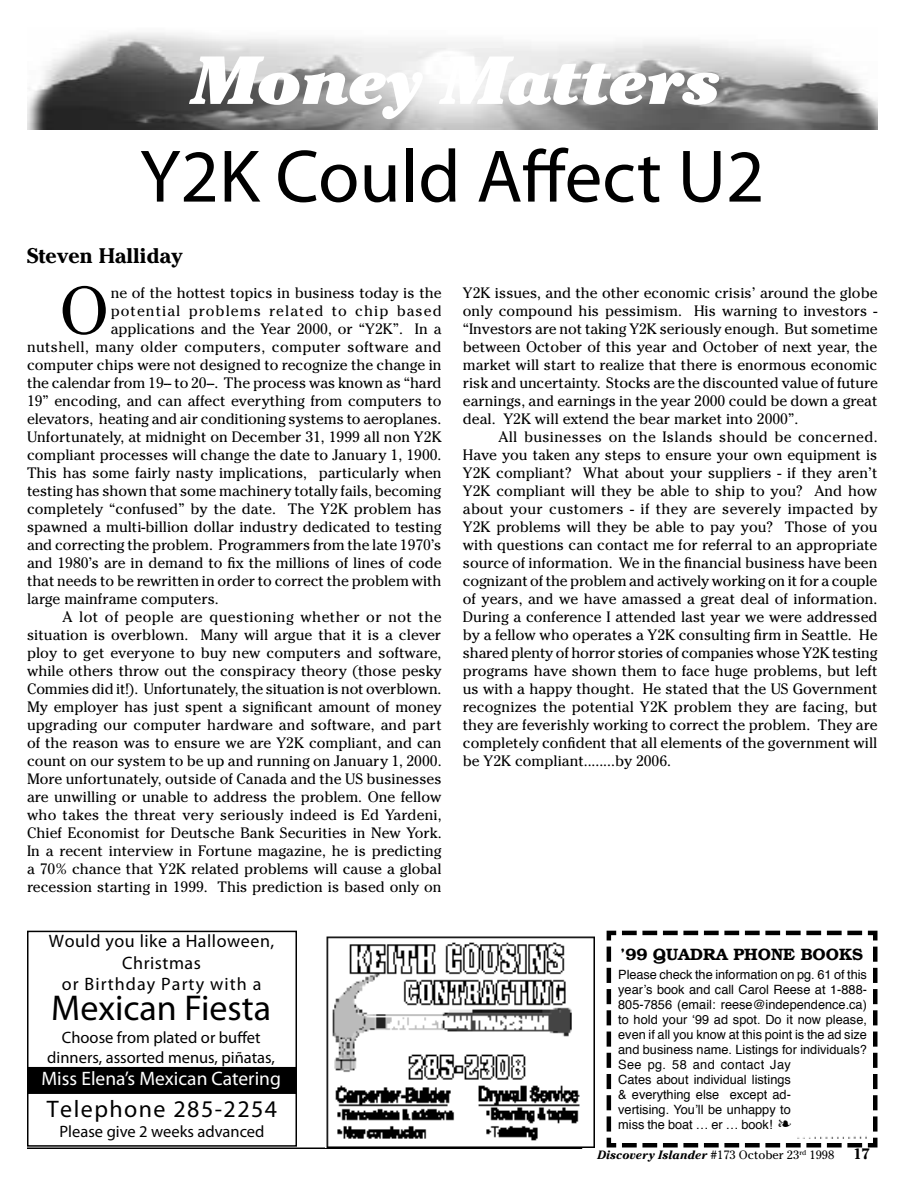
<style>
.page{position:relative;width:918px;height:1188px;background:#fff}
.page>*{position:absolute;margin:0;border:0;box-sizing:border-box;transform-origin:0 0}
.t1{font:75px "Myriad Pro";color:#000}
.t2{font:italic 900 67.5px "Cheltenham";color:#fff}
.t3{font:66.15px "Cheltenham";color:#000}
.t4{font:36px "Myriad Pro";color:#000}
.t5{font:24px "Myriad Pro";letter-spacing:.06em;color:#000}
.t6{font:700 21px "Cheltenham";color:#000}
.t7{font:19.5px "Myriad Pro";color:#fff}
.t8{font:18px/21.6px "Myriad Pro";letter-spacing:.03em;color:#000;text-align:center}
.t9{font:16.5px/19.8px "Myriad Pro";color:#000;text-align:center}
.t10{font:600 16.5px "Bookman";color:#000}
.t11{font:15px/18px "Cheltenham";color:#000;text-align:justify}
.t12{font:15px "Cheltenham";letter-spacing:.025em;color:#000}
.t13{font:15px "Cheltenham";letter-spacing:.07em;color:#000}
.t14{font:12.75px/15px "Helvetica";color:#000}
.t15{font:italic 700 12px "Cheltenham";color:#000}
.s1{font-weight:400;font-style:normal}
.s2{font-style:normal;font-size:15px}
</style>
<div class="page">
<hr style="left:27px;top:1148px;width:555px;height:1px;background:#000">
<img style="left:27px;top:33px;width:851px;height:97px">
<div style="left:28px;top:1068px;width:268px;height:25px;background:#000"></div>
<div style="left:27px;top:1067px;width:270px;height:27px;border:2px solid #000"></div>
<div style="left:27px;top:931px;width:270px;height:216px;border:2px solid #000"></div>
<img style="left:326px;top:936px;width:269px;height:212px">
<svg style="left:606px;top:930px;width:272px;height:218px"></svg>
<img style="left:793px;top:1061px;width:78px;height:77px">
<h2 class="t2" style="left:188px;top:39px;width:530px">Money Matters</h2>
<h1 class="t1" style="left:140px;top:130px;width:626px">Y2K Could Affect U2</h1>
<h3 class="t6" style="left:27px;top:243px;width:157px">Steven Halliday</h3>
<h3 class="t3" style="left:60px;top:272px;width:50px">O</h3>
<p class="t11" style="left:111px;top:283px;width:332px">ne of the hottest topics in business today is the</p>
<p class="t13" style="left:111px;top:302px;width:333px">potential problems related to chip based</p>
<p class="t11" style="left:111px;top:319px;width:332px">applications and the Year 2000, or “Y2K”. In a</p>
<p class="t12" style="left:27px;top:338px;width:416px">nutshell, many older computers, computer software and</p>
<p class="t11" style="left:27px;top:355px;width:416px">computer chips were not designed to recognize the change in</p>
<p class="t11" style="left:27px;top:373px;width:416px">the calendar from 19-- to 20--. The process was known as “hard</p>
<p class="t11" style="left:27px;top:391px;width:416px">19” encoding, and can affect everything from computers to</p>
<p class="t11" style="left:27px;top:409px;width:416px">elevators, heating and air conditioning systems to aeroplanes.</p>
<p class="t11" style="left:27px;top:427px;width:416px">Unfortunately, at midnight on December 31, 1999 all non Y2K</p>
<p class="t11" style="left:27px;top:445px;width:416px">compliant processes will change the date to January 1, 1900.</p>
<p class="t11" style="left:27px;top:463px;width:416px">This has some fairly nasty implications, particularly when</p>
<p class="t11" style="left:27px;top:481px;width:416px">testing has shown that some machinery totally fails, becoming</p>
<p class="t11" style="left:27px;top:499px;width:416px">completely “confused” by the date. The Y2K problem has</p>
<p class="t11" style="left:27px;top:517px;width:416px">spawned a multi-billion dollar industry dedicated to testing</p>
<p class="t11" style="left:27px;top:535px;width:416px">and correcting the problem. Programmers from the late 1970’s</p>
<p class="t11" style="left:27px;top:553px;width:416px">and 1980’s are in demand to fix the millions of lines of code</p>
<p class="t11" style="left:27px;top:571px;width:416px">that needs to be rewritten in order to correct the problem with</p>
<p class="t11" style="left:27px;top:589px;width:193px">large mainframe computers.</p>
<p class="t12" style="left:63px;top:608px;width:381px">A lot of people are questioning whether or not the</p>
<p class="t11" style="left:27px;top:625px;width:416px">situation is overblown. Many will argue that it is a clever</p>
<p class="t11" style="left:27px;top:643px;width:416px">ploy to get everyone to buy new computers and software,</p>
<p class="t11" style="left:27px;top:661px;width:416px">while others throw out the conspiracy theory (those pesky</p>
<p class="t11" style="left:27px;top:679px;width:416px">Commies did it!). Unfortunately, the situation is not overblown.</p>
<p class="t11" style="left:27px;top:697px;width:416px">My employer has just spent a significant amount of money</p>
<p class="t11" style="left:27px;top:715px;width:416px">upgrading our computer hardware and software, and part</p>
<p class="t11" style="left:27px;top:733px;width:416px">of the reason was to ensure we are Y2K compliant, and can</p>
<p class="t11" style="left:27px;top:751px;width:416px">count on our system to be up and running on January 1, 2000.</p>
<p class="t11" style="left:27px;top:769px;width:416px">More unfortunately, outside of Canada and the US businesses</p>
<p class="t11" style="left:27px;top:787px;width:416px">are unwilling or unable to address the problem. One fellow</p>
<p class="t11" style="left:27px;top:805px;width:416px">who takes the threat very seriously indeed is Ed Yardeni,</p>
<p class="t11" style="left:27px;top:823px;width:416px">Chief Economist for Deutsche Bank Securities in New York.</p>
<p class="t11" style="left:27px;top:841px;width:416px">In a recent interview in Fortune magazine, he is predicting</p>
<p class="t11" style="left:27px;top:859px;width:416px">a 70% chance that Y2K related problems will cause a global</p>
<p class="t11" style="left:27px;top:877px;width:416px">recession starting in 1999. This prediction is based only on</p>
<p class="t8" style="left:49px;top:930px;width:227px">Would you like a Halloween,<br>Christmas<br>or Birthday Party with a</p>
<p class="t9" style="left:47px;top:1027px;width:229px">Choose from plated or buffet dinners, assorted menus, piñatas,</p>
<h3 class="t7" style="left:41px;top:1066px;width:241px">Miss Elena’s Mexican Catering</h3>
<h3 class="t5" style="left:47px;top:1094px;width:232px">Telephone 285-2254</h3>
<p class="t9" style="left:60px;top:1121px;width:206px">Please give 2 weeks advanced</p>
<h3 class="t4" style="left:51px;top:986px;width:221px">Mexican Fiesta</h3>
<p class="t11" style="left:463px;top:284px;width:416px">Y2K issues, and the other economic crisis’ around the globe only compound his pessimism. His warning to investors - “Investors are not taking Y2K seriously enough. But sometime between October of this year and October of next year, the market will start to realize that there is enormous economic risk and uncertainty. Stocks are the discounted value of future earnings, and earnings in the year 2000 could be down a great deal. Y2K will extend the bear market into 2000”.</p>
<p class="t11" style="left:463px;top:428px;width:416px;text-indent:36px">All businesses on the Islands should be concerned.<br>Have you taken any steps to ensure your own equipment is Y2K compliant? What about your suppliers - if they aren’t Y2K compliant will they be able to ship to you? And how about your customers - if they are severely impacted by Y2K problems will they be able to pay you? Those of you with questions can contact me for referral to an appropriate source of information. We in the financial business have been cognizant of the problem and actively working on it for a couple of years, and we have amassed a great deal of information.<br>During a conference I attended last year we were addressed by a fellow who operates a Y2K consulting firm in Seattle. He shared plenty of horror stories of companies whose Y2K testing programs have shown them to face huge problems, but left us with a happy thought. He stated that the US Government recognizes the potential Y2K problem they are facing, but they are feverishly working to correct the problem. They are completely confident that all elements of the government will be Y2K compliant........by 2006.</p>
<p class="t10" style="left:620px;top:945px;width:244px">’99 QUADRA PHONE BOOKS</p>
<p class="t14" style="left:618px;top:968px;width:250px">Please check the information on pg. 61 of this year’s book and call Carol Reese at 1-888- 805-7856 (email: reese@independence.ca) to hold your ‘99 ad spot. Do it now please, even if all you know at this point is the ad size and business name. Listings for individuals?<br>See pg. 58 and contact Jay<br>Cates about individual listings<br>&amp; everything else except ad-<br>vertising. You’ll be unhappy to<br>miss the boat … er … book! ❧</p>
<p class="t15" style="left:597px;top:1147px;width:274px">Discovery Islander <span class="s1">#173 October 23</span><sup>rd</sup> <span class="s1">1998</span> <span class="s2">17</span></p>
</div>
